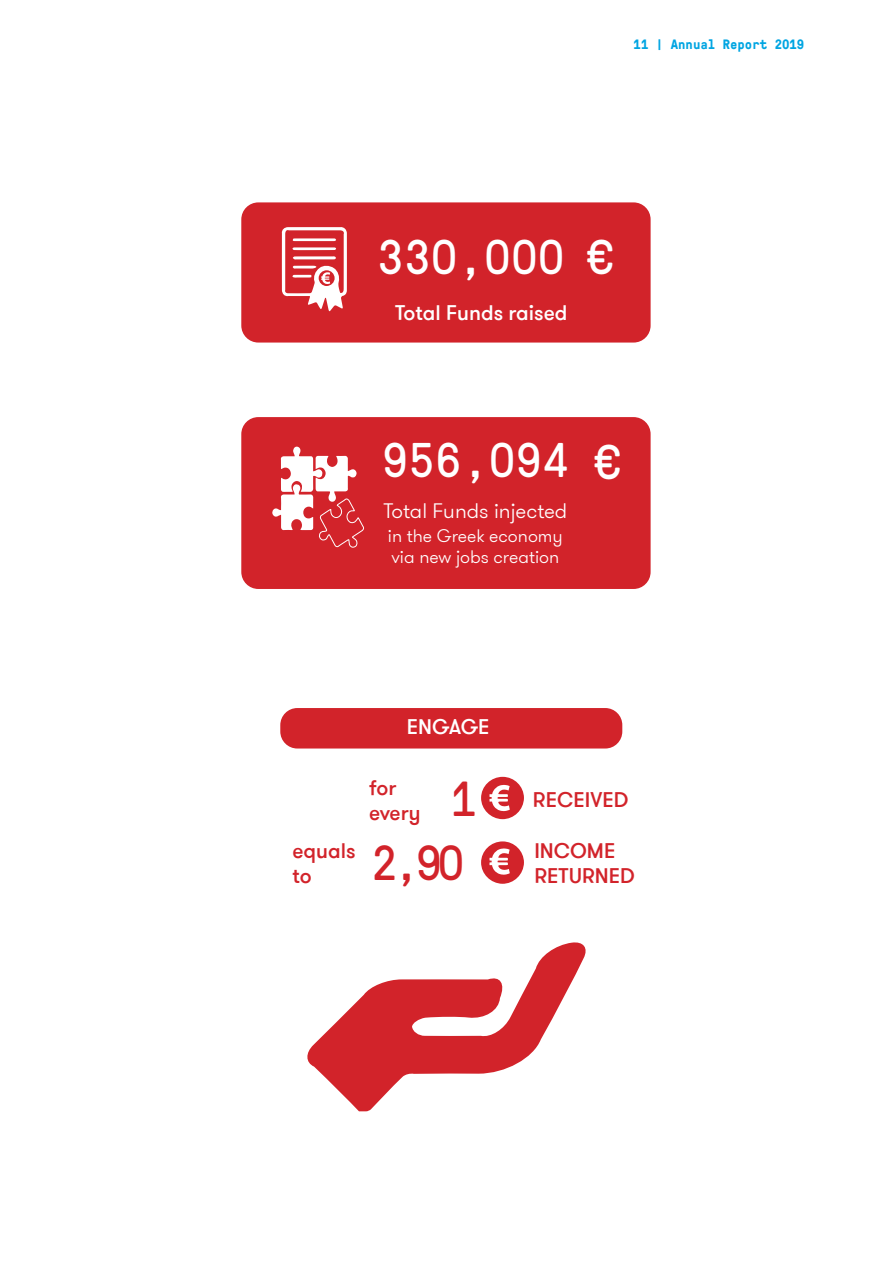
<style>
.page{position:relative;width:893px;height:1263px;background:#fff}
.page>*{position:absolute;margin:0;border:0;box-sizing:border-box;transform-origin:0 0}
.t1{font:49.2px/63.6px "GT Pressura Mono";color:#d2232a;text-align:right}
.t2{font:48.75px "GT Pressura Mono";color:#fff}
.t3{font:500 21px/25.2px "GT Walsheim Pro";color:#d2232a}
.t4{font:500 21px "GT Walsheim Pro";color:#fff}
.t5{font:300 21px "GT Walsheim Pro";color:#fff}
.t6{font:300 18px/21.6px "GT Walsheim Pro";color:#fff}
.t7{font:700 13.5px "GT Pressura Mono";color:#01a5e2}
</style>
<div class="page">
<div style="left:241px;top:417px;width:410px;height:172px;background:#d2232a;border-radius:17px"></div>
<div style="left:241px;top:202px;width:410px;height:141px;background:#d2232a;border-radius:17px"></div>
<svg style="left:272px;top:446px;width:92px;height:101px"></svg>
<svg style="left:281px;top:227px;width:66px;height:85px"></svg>
<div style="left:280px;top:708px;width:342px;height:40px;background:#d2232a;border-radius:17px"></div>
<div style="left:481px;top:777px;width:43px;height:42px;background:#d2232a;border-radius:50%"></div>
<svg style="left:489px;top:785px;width:21px;height:26px"></svg>
<div style="left:481px;top:841px;width:43px;height:43px;background:#d2232a;border-radius:50%"></div>
<svg style="left:489px;top:848px;width:21px;height:27px"></svg>
<svg style="left:307px;top:942px;width:279px;height:169px"></svg>
<p class="t7" style="left:634px;top:35px;width:172px">11 | Annual Report 2019</p>
<h2 class="t2" style="left:377px;top:222px;width:237px">330,000 €</h2>
<p class="t4" style="left:395px;top:299px;width:174px">Total Funds raised</p>
<h2 class="t2" style="left:382px;top:425px;width:189px">956,094</h2>
<p class="t5" style="left:383px;top:498px;width:186px">Total Funds injected</p>
<p class="t6" style="left:388px;top:525px;width:176px">in the Greek economy via new jobs creation</p>
<h2 class="t2" style="left:594px;top:427px;width:28px">€</h2>
<p class="t4" style="left:407px;top:713px;width:84px">ENGAGE</p>
<p class="t3" style="left:292px;top:839px;width:65px">equals to</p>
<p class="t3" style="left:369px;top:775px;width:53px">for every</p>
<h1 class="t1" style="left:371px;top:764px;width:107px">1<br>2,90</h1>
<p class="t3" style="left:533px;top:787px;width:97px">RECEIVED</p>
<p class="t3" style="left:534px;top:838px;width:102px">INCOME<br>RETURNED</p>
</div>
